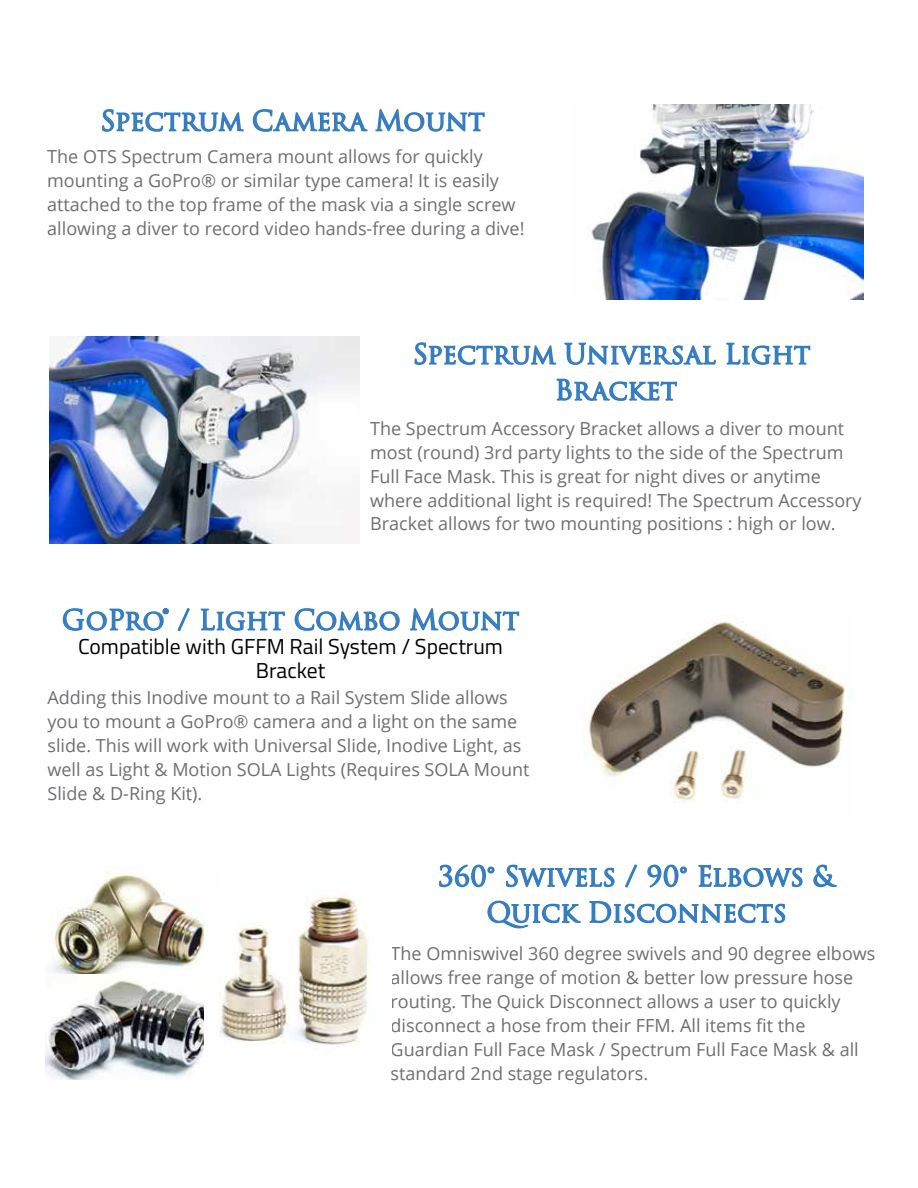
<style>
.page{position:relative;width:918px;height:1188px;background:#fff}
.page>*{position:absolute;margin:0;border:0;box-sizing:border-box;transform-origin:0 0}
.t1{font:27px/36px "Trajan Pro 3";color:#357cc0;text-align:center}
.t2{font:21.6px/24px "Titillium Web";color:#000;text-align:center}
.t3{font:18px/24px "Open Sans";color:#6d6e71}
</style>
<div class="page">
<img style="left:53px;top:868px;width:151px;height:106px">
<svg style="left:62px;top:608px;width:107px;height:23px"></svg>
<svg style="left:177px;top:608px;width:13px;height:24px"></svg>
<svg style="left:200px;top:608px;width:85px;height:23px"></svg>
<svg style="left:294px;top:608px;width:106px;height:23px"></svg>
<svg style="left:409px;top:608px;width:111px;height:23px"></svg>
<svg style="left:726px;top:342px;width:85px;height:23px"></svg>
<svg style="left:414px;top:342px;width:302px;height:59px"></svg>
<svg style="left:439px;top:864px;width:56px;height:24px"></svg>
<svg style="left:506px;top:864px;width:109px;height:24px"></svg>
<svg style="left:625px;top:864px;width:13px;height:24px"></svg>
<svg style="left:647px;top:864px;width:40px;height:24px"></svg>
<svg style="left:698px;top:864px;width:105px;height:24px"></svg>
<svg style="left:813px;top:864px;width:24px;height:24px"></svg>
<svg style="left:487px;top:900px;width:94px;height:29px"></svg>
<svg style="left:589px;top:900px;width:197px;height:24px"></svg>
<img style="left:583px;top:620px;width:267px;height:182px">
<img style="left:45px;top:980px;width:159px;height:100px">
<img style="left:219px;top:896px;width:150px;height:149px">
<svg style="left:102px;top:109px;width:142px;height:23px"></svg>
<svg style="left:252px;top:109px;width:116px;height:23px"></svg>
<svg style="left:375px;top:109px;width:110px;height:23px"></svg>
<img style="left:50px;top:337px;width:310px;height:207px">
<img style="left:591px;top:104px;width:273px;height:195px">
<h1 class="t1" style="left:100px;top:104px;width:386px">Spectrum Camera Mount</h1>
<p class="t3" style="left:47px;top:144px;width:479px">The OTS Spectrum Camera mount allows for quickly mounting a GoPro® or similar type camera! It is easily attached to the top frame of the mask via a single screw allowing a diver to record video hands-free during a dive!</p>
<h1 class="t1" style="left:413px;top:337px;width:399px">Spectrum Universal Light<br>Bracket</h1>
<p class="t3" style="left:370px;top:416px;width:493px">The Spectrum Accessory Bracket allows a diver to mount most (round) 3rd party lights to the side of the Spectrum Full Face Mask. This is great for night dives or anytime where additional light is required! The Spectrum Accessory Bracket allows for two mounting positions : high or low.</p>
<h1 class="t1" style="left:62px;top:603px;width:459px">GoPro® / Light Combo Mount</h1>
<p class="t2" style="left:78px;top:633px;width:426px">Compatible with GFFM Rail System / Spectrum<br>Bracket</p>
<p class="t3" style="left:48px;top:685px;width:484px">Adding this Inodive mount to a Rail System Slide allows you to mount a GoPro® camera and a light on the same slide. This will work with Universal Slide, Inodive Light, as well as Light &amp; Motion SOLA Lights (Requires SOLA Mount Slide &amp; D-Ring Kit).</p>
<h1 class="t1" style="left:438px;top:859px;width:398px">360° Swivels / 90° Elbows &amp;<br>Quick Disconnects</h1>
<p class="t3" style="left:391px;top:941px;width:486px">The Omniswivel 360 degree swivels and 90 degree elbows allows free range of motion &amp; better low pressure hose routing. The Quick Disconnect allows a user to quickly disconnect a hose from their FFM. All items fit the Guardian Full Face Mask / Spectrum Full Face Mask &amp; all standard 2nd stage regulators.</p>
</div>
